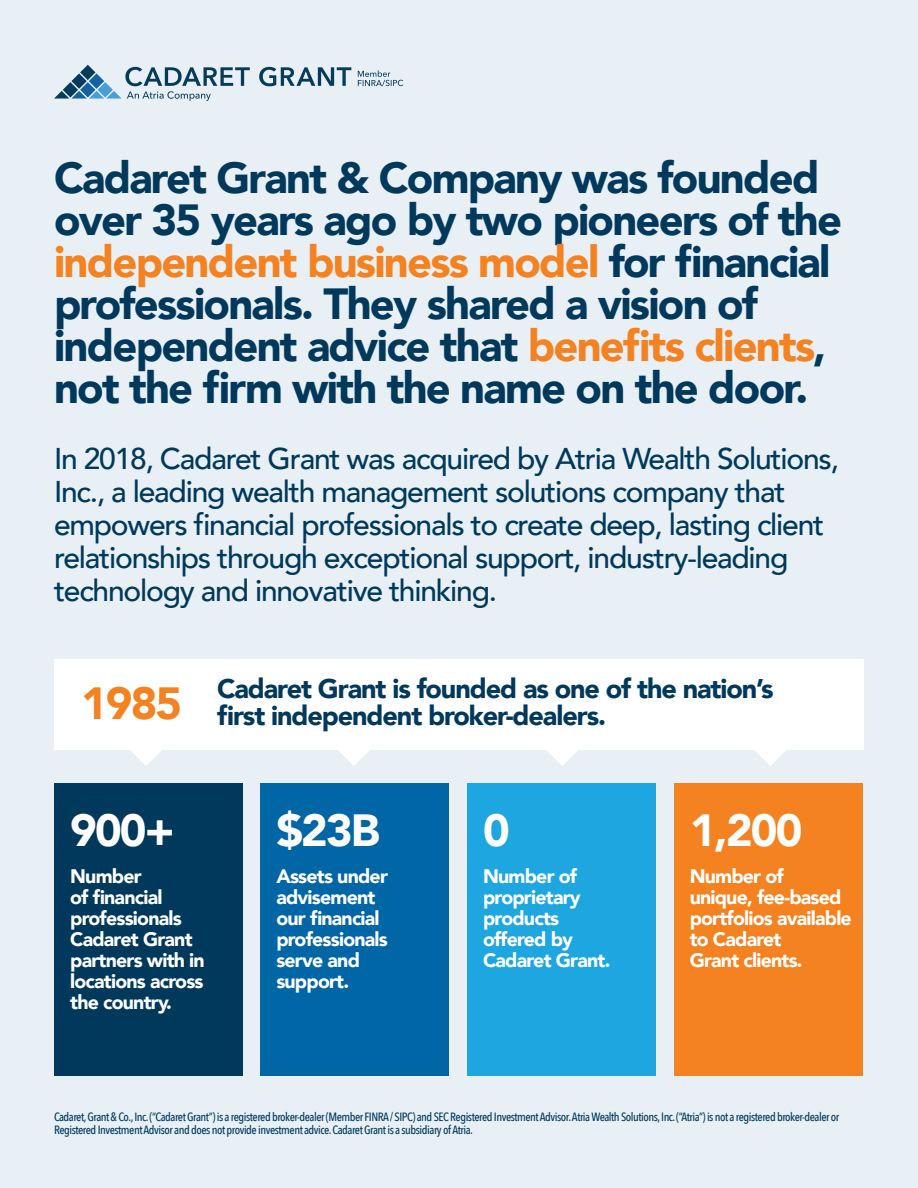
<style>
.page{position:relative;width:918px;height:1188px;background:#e8f0f5}
.page>*{position:absolute;margin:0;border:0;box-sizing:border-box;transform-origin:0 0}
.t1{font:900 45px "Avenir";letter-spacing:-.04em;color:#fff}
.t2{font:900 45px "Avenir";color:#f58220}
.t3{font:900 43.5px/42px "Avenir";letter-spacing:-.04em;color:#00395c}
.t4{font:500 30px/33px "Avenir";letter-spacing:-.04em;color:#00395c}
.t5{font:900 27px/27px "Avenir";letter-spacing:-.04em;color:#00395c}
.t6{font:900 19.5px/21px "Avenir";letter-spacing:-.04em;color:#fff}
.t7{font:500 12px/13.5px "Avenir Next Condensed";letter-spacing:-.04em;color:#00395c}
.s1{color:#f58220}
</style>
<div class="page">
<svg style="left:259px;top:67px;width:92px;height:19px"></svg>
<svg style="left:54px;top:65px;width:196px;height:36px"></svg>
<svg style="left:358px;top:70px;width:45px;height:16px"></svg>
<div style="left:54px;top:783px;width:189px;height:293px;background:#00395c"></div>
<div style="left:260px;top:783px;width:189px;height:293px;background:#0066a5"></div>
<div style="left:467px;top:783px;width:189px;height:293px;background:#1da6df"></div>
<div style="left:674px;top:783px;width:188px;height:293px;background:#f58220"></div>
<div style="left:54px;top:659px;width:810px;height:91px;background:#fff"></div>
<svg style="left:131px;top:750px;width:31px;height:16px"></svg>
<svg style="left:338px;top:750px;width:32px;height:16px"></svg>
<svg style="left:547px;top:750px;width:31px;height:16px"></svg>
<svg style="left:755px;top:750px;width:31px;height:16px"></svg>
<h2 class="t3" style="left:54px;top:156px;width:790px">Cadaret Grant &amp; Company was founded over 35 years ago by two pioneers of the <span class="s1">independent business model</span> for financial professionals. They shared a vision of independent advice that <span class="s1">benefits clients</span>, not the firm with the name on the door.</h2>
<p class="t4" style="left:54px;top:441px;width:787px">In 2018, Cadaret Grant was acquired by Atria Wealth Solutions, Inc., a leading wealth management solutions company that empowers financial professionals to create deep, lasting client relationships through exceptional support, industry-leading technology and innovative thinking.</p>
<h1 class="t2" style="left:81px;top:665px;width:103px">1985</h1>
<h3 class="t5" style="left:217px;top:674px;width:558px">Cadaret Grant is founded as one of the nation’s first independent broker-dealers.</h3>
<h1 class="t1" style="left:70px;top:792px;width:106px">900+</h1>
<h1 class="t1" style="left:276px;top:792px;width:105px">$23B</h1>
<h1 class="t1" style="left:483px;top:792px;width:28px">0</h1>
<h1 class="t1" style="left:690px;top:792px;width:114px">1,200</h1>
<h3 class="t6" style="left:70px;top:866px;width:136px">Number<br>of financial professionals<br>Cadaret Grant partners with in locations across the country.</h3>
<h3 class="t6" style="left:276px;top:866px;width:113px">Assets under advisement our financial professionals serve and support.</h3>
<h3 class="t6" style="left:483px;top:866px;width:129px">Number of proprietary products offered by<br>Cadaret Grant.</h3>
<h3 class="t6" style="left:690px;top:866px;width:164px">Number of unique, fee-based portfolios available to Cadaret<br>Grant clients.</h3>
<p class="t7" style="left:54px;top:1110px;width:787px">Cadaret, Grant &amp; Co., Inc. (“Cadaret Grant”) is a registered broker-dealer (Member FINRA / SIPC) and SEC Registered Investment Advisor. Atria Wealth Solutions, Inc. (“Atria”) is not a registered broker-dealer or<br>Registered Investment Advisor and does not provide investment advice. Cadaret Grant is a subsidiary of Atria.</p>
</div>
